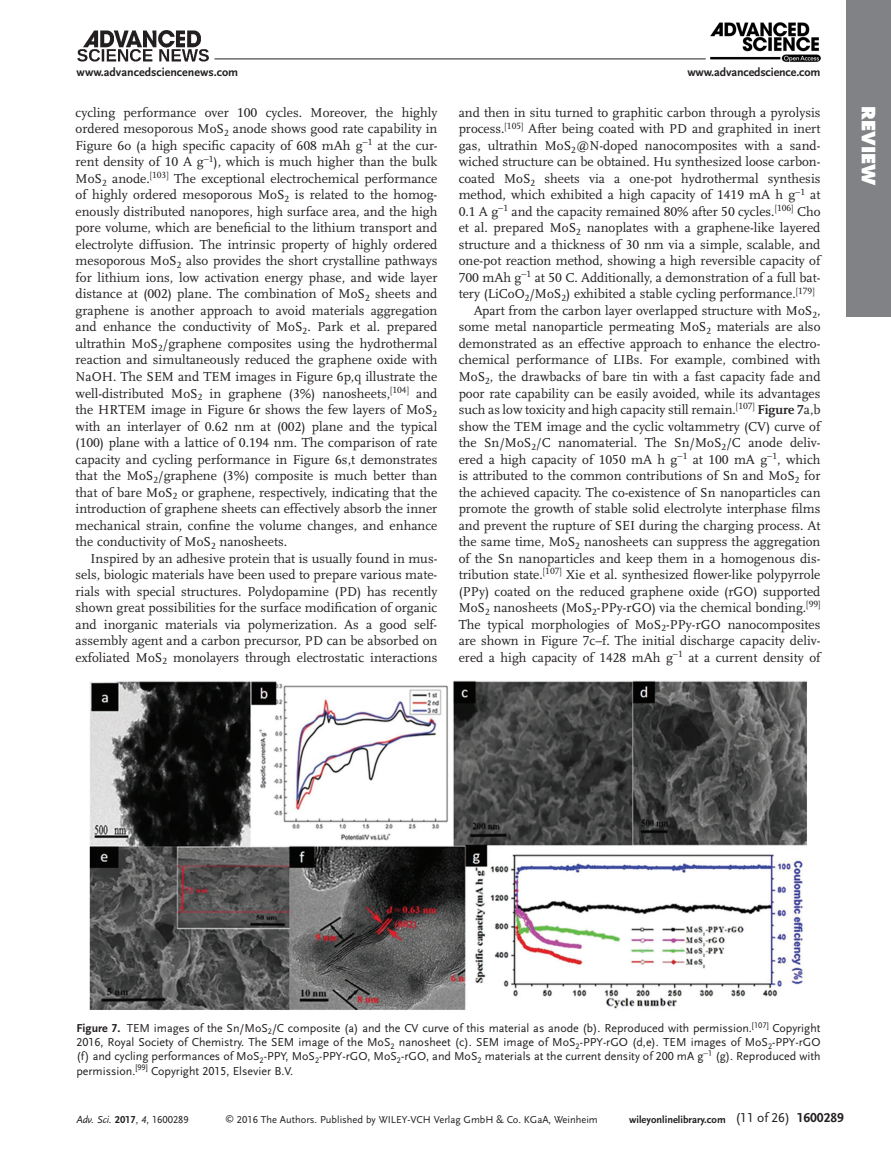
<style>
.page{position:relative;width:891px;height:1175px;background:#fff}
.page>*{position:absolute;margin:0;border:0;box-sizing:border-box;transform-origin:0 0}
.t1{font:800 18px "Futura";letter-spacing:.005em;color:#fff}
.t2{font:13.5px/16.5px "Scala LF";color:#231f20;text-align:justify}
.t3{font:12px/14.2px "Scala Sans LF";color:#231f20;text-align:justify}
.t4{font:700 12px "Scala Sans LF";color:#231f20}
.t5{font:10.5px "Scala Sans LF";color:#231f20}
.t6{font:700 10.5px "Scala Sans LF";color:#231f20}
.t7{font:italic 10.5px "Scala Sans LF";color:#231f20}
.s1{font-weight:700}
.s2{font-weight:700;font-style:normal}
.s3{font-style:normal}
.s4{font-size:9px}
.s5{font-weight:400;font-size:13.5px}
.s6{font-size:13.5px}
</style>
<div class="page">
<div style="left:846px;top:0;width:45px;height:317px;background:#808285"></div>
<img style="left:710px;top:22px;width:111px;height:40px">
<hr style="left:215px;top:59px;width:491px;height:1px;background:#231f20">
<img style="left:77px;top:30px;width:132px;height:31px">
<img style="left:89px;top:681px;width:718px;height:329px">
<p class="t4" style="left:77px;top:65px;width:163px">www.advancedsciencenews.com</p>
<p class="t2" style="left:76px;top:104px;width:363px">cycling performance over 100 cycles. Moreover, the highly ordered mesoporous MoS<sub>2</sub> anode shows good rate capability in Figure 6o (a high specific capacity of 608 mAh g−<sup>1</sup> at the cur&shy;rent density of 10 A g−<sup>1</sup>), which is much higher than the bulk MoS<sub>2</sub> anode.<sup>[103]</sup> The exceptional electrochemical performance of highly ordered mesoporous MoS<sub>2</sub> is related to the homog&shy;enously distributed nanopores, high surface area, and the high pore volume, which are beneficial to the lithium transport and electrolyte diffusion. The intrinsic property of highly ordered mesoporous MoS<sub>2</sub> also provides the short crystalline pathways for lithium ions, low activation energy phase, and wide layer distance at (002) plane. The combination of MoS<sub>2</sub> sheets and graphene is another approach to avoid materials aggregation and enhance the conductivity of MoS<sub>2</sub>. Park et al. prepared ultrathin MoS<sub>2</sub>/graphene composites using the hydrothermal reaction and simultaneously reduced the graphene oxide with NaOH. The SEM and TEM images in Figure 6p,q illustrate the well-distributed MoS<sub>2</sub> in graphene (3%) nanosheets,<sup>[104]</sup> and the HRTEM image in Figure 6r shows the few layers of MoS<sub>2 </sub>with an interlayer of 0.62 nm at (002) plane and the typical (100) plane with a lattice of 0.194 nm. The comparison of rate capacity and cycling performance in Figure 6s,t demonstrates that the MoS<sub>2</sub>/graphene (3%) composite is much better than that of bare MoS<sub>2</sub> or graphene, respectively, indicating that the introduction of graphene sheets can effectively absorb the inner mechanical strain, confine the volume changes, and enhance the conductivity of MoS<sub>2</sub> nanosheets.</p>
<p class="t2" style="left:76px;top:550px;width:363px;text-indent:15px">Inspired by an adhesive protein that is usually found in mus&shy;sels, biologic materials have been used to prepare various mate&shy;rials with special structures. Polydopamine (PD) has recently shown great possibilities for the surface modification of organic and inorganic materials via polymerization. As a good self&shy;assembly agent and a carbon precursor, PD can be absorbed on exfoliated MoS<sub>2</sub> monolayers through electrostatic interactions</p>
<p class="t4" style="left:687px;top:65px;width:135px">www.advancedscience.com</p>
<p class="t2" style="left:459px;top:104px;width:363px">and then in situ turned to graphitic carbon through a pyrolysis</p>
<p class="t2" style="left:459px;top:121px;width:363px">process.<sup>[105]</sup> After being coated with PD and graphited in inert</p>
<p class="t2" style="left:459px;top:137px;width:363px">gas, ultrathin MoS<sub>2</sub>@N-doped nanocomposites with a sand-</p>
<p class="t2" style="left:459px;top:154px;width:363px">wiched structure can be obtained. Hu synthesized loose carbon-</p>
<p class="t2" style="left:459px;top:170px;width:363px">coated MoS<sub>2</sub> sheets via a one-pot hydrothermal synthesis</p>
<p class="t2" style="left:459px;top:187px;width:363px">method, which exhibited a high capacity of 1419 mA h g−<sup>1</sup> at</p>
<p class="t2" style="left:459px;top:203px;width:363px">0.1 A g−<sup>1</sup> and the capacity remained 80% after 50 cycles.<sup>[106]</sup> Cho</p>
<p class="t2" style="left:459px;top:220px;width:363px">et al. prepared MoS<sub>2</sub> nanoplates with a graphene-like layered</p>
<p class="t2" style="left:459px;top:236px;width:363px">structure and a thickness of 30 nm via a simple, scalable, and</p>
<p class="t2" style="left:459px;top:253px;width:363px">one-pot reaction method, showing a high reversible capacity of</p>
<p class="t2" style="left:459px;top:269px;width:363px">700 mAh g−<sup>1</sup> at 50 C. Additionally, a demonstration of a full bat-</p>
<p class="t2" style="left:459px;top:286px;width:358px">tery (LiCoO<sub>2</sub>/MoS<sub>2</sub>) exhibited a stable cycling performance.<sup>[179]</sup></p>
<p class="t2" style="left:474px;top:302px;width:348px">Apart from the carbon layer overlapped structure with MoS<sub>2</sub>,</p>
<p class="t2" style="left:459px;top:319px;width:363px">some metal nanoparticle permeating MoS<sub>2</sub> materials are also</p>
<p class="t2" style="left:459px;top:335px;width:363px">demonstrated as an effective approach to enhance the electro-</p>
<p class="t2" style="left:459px;top:352px;width:363px">chemical performance of LIBs. For example, combined with</p>
<p class="t2" style="left:459px;top:368px;width:363px">MoS<sub>2</sub>, the drawbacks of bare tin with a fast capacity fade and</p>
<p class="t2" style="left:459px;top:385px;width:363px">poor rate capability can be easily avoided, while its advantages</p>
<p class="t2" style="left:459px;top:401px;width:363px">such as low toxicity and high capacity still remain.<sup>[107]</sup> <span class="s1">Figure 7</span>a,b</p>
<p class="t2" style="left:459px;top:418px;width:363px">show the TEM image and the cyclic voltammetry (CV) curve of</p>
<p class="t2" style="left:459px;top:434px;width:363px">the Sn/MoS<sub>2</sub>/C nanomaterial. The Sn/MoS<sub>2</sub>/C anode deliv-</p>
<p class="t2" style="left:459px;top:451px;width:363px">ered a high capacity of 1050 mA h g−<sup>1</sup> at 100 mA g−<sup>1</sup>, which</p>
<p class="t2" style="left:459px;top:467px;width:363px">is attributed to the common contributions of Sn and MoS<sub>2</sub> for</p>
<p class="t2" style="left:459px;top:484px;width:363px">the achieved capacity. The co-existence of Sn nanoparticles can</p>
<p class="t2" style="left:459px;top:500px;width:363px">promote the growth of stable solid electrolyte interphase films</p>
<p class="t2" style="left:459px;top:517px;width:363px">and prevent the rupture of SEI during the charging process. At</p>
<p class="t2" style="left:459px;top:533px;width:363px">the same time, MoS<sub>2</sub> nanosheets can suppress the aggregation</p>
<p class="t2" style="left:459px;top:550px;width:363px">of the Sn nanoparticles and keep them in a homogenous dis-</p>
<p class="t2" style="left:459px;top:566px;width:363px">tribution state.<sup>[107]</sup> Xie et al. synthesized flower-like polypyrrole</p>
<p class="t2" style="left:459px;top:583px;width:363px">(PPy) coated on the reduced graphene oxide (rGO) supported</p>
<p class="t2" style="left:459px;top:599px;width:363px">MoS<sub>2</sub> nanosheets (MoS<sub>2</sub>-PPy-rGO) via the chemical bonding.<sup>[99]</sup></p>
<p class="t2" style="left:459px;top:616px;width:363px">The typical morphologies of MoS<sub>2</sub>-PPy-rGO nanocomposites</p>
<p class="t2" style="left:459px;top:632px;width:363px">are shown in Figure 7c–f. The initial discharge capacity deliv-</p>
<p class="t2" style="left:459px;top:649px;width:363px">ered a high capacity of 1428 mAh g−<sup>1</sup> at a current density of</p>
<h1 class="t1" style="left:880px;top:106px;width:81px;rotate:90deg">Review</h1>
<p class="t3" style="left:76px;top:1021px;width:746px"><span class="s1">Figure 7.</span> TEM images of the Sn/MoS<sub>2</sub>/C composite (a) and the CV curve of this material as anode (b). Reproduced with permission.<sup>[107]</sup> Copyright 2016, Royal Society of Chemistry. The SEM image of the MoS<sub>2</sub> nanosheet (c). SEM image of MoS<sub>2</sub>-PPY-rGO (d,e). TEM images of MoS<sub>2</sub>-PPY-rGO (f) and cycling performances of MoS<sub>2</sub>-PPY, MoS<sub>2</sub>-PPY-rGO, MoS<sub>2</sub>-rGO, and MoS<sub>2</sub> materials at the current density of 200 mA g−<sup>1</sup> (g). Reproduced with permission.<sup>[99]</sup> Copyright 2015, Elsevier B.V.</p>
<p class="t7" style="left:77px;top:1113px;width:114px">Adv. Sci. <span class="s2">2017</span><span class="s3">,</span> 4<span class="s3">, 1600289</span></p>
<p class="t5" style="left:225px;top:1113px;width:374px"><span class="s4">©</span> 2016 The Authors. Published by WILEY-VCH Verlag GmbH &amp; Co. KGaA, Weinheim</p>
<p class="t6" style="left:629px;top:1113px;width:216px">wileyonlinelibrary.com <span class="s5">(11 of 26)</span> <span class="s6">1600289</span></p>
</div>
